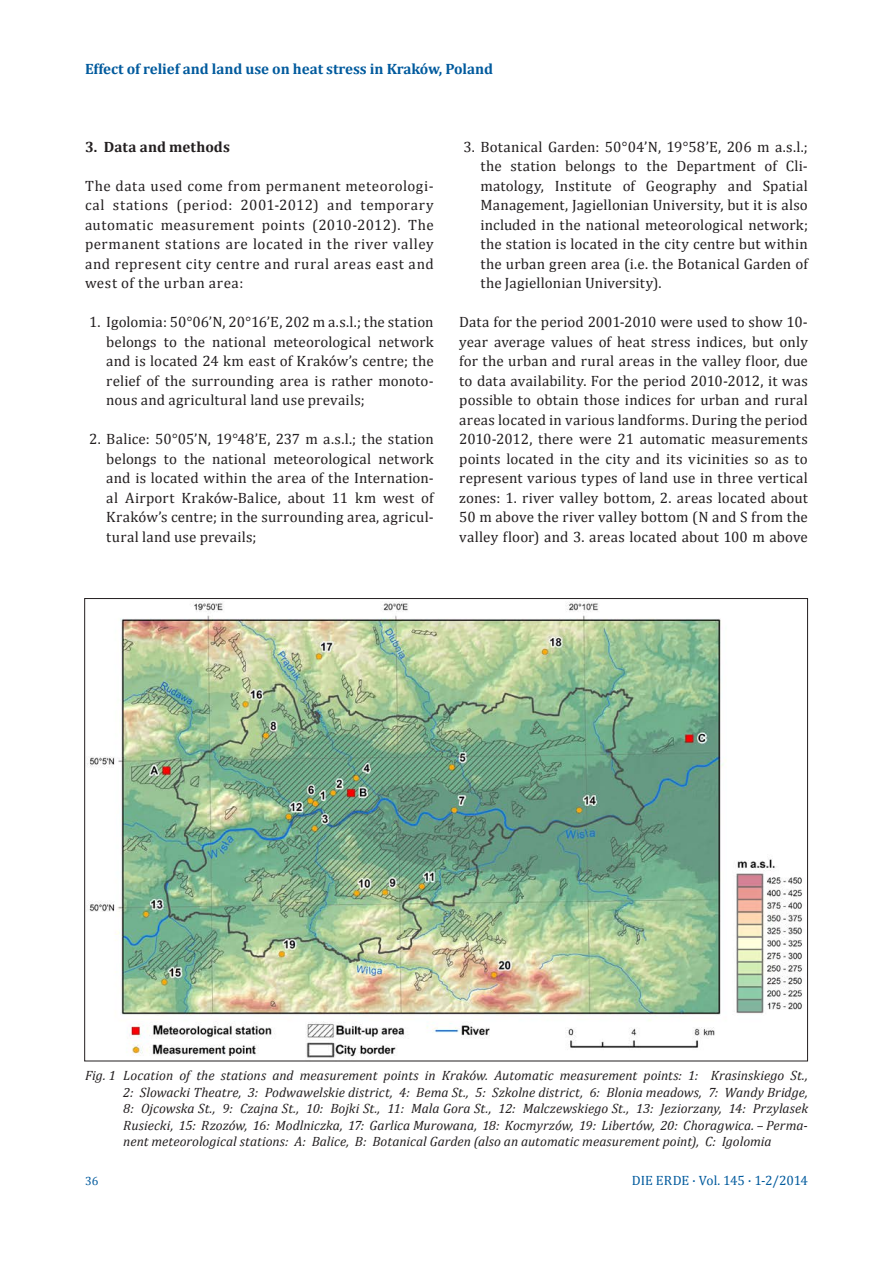
<style>
.page{position:relative;width:893px;height:1263px;background:#fff}
.page>*{position:absolute;margin:0;border:0;box-sizing:border-box;transform-origin:0 0}
.Bibliographie{font:15px/19.5px "Cambria";letter-spacing:.02em;color:#231f20;text-align:justify}
.Titel{font:700 15px "Cambria";letter-spacing:-.005em;color:#015a9d}
.Bibliographie-2{font:700 15px "Cambria";letter-spacing:.005em;color:#231f20}
.Bibliographie-3{font:italic 13.5px/16.5px "Cambria";color:#231f20;text-align:justify}
.t1{font:13.5px "Cambria";letter-spacing:-.01em;color:#015a9d}
.t2{font:12px "Cambria";color:#015a9d}
</style>
<div class="page">
<img style="left:84px;top:598px;width:725px;height:464px">
<p class="Titel" style="left:85px;top:58px;width:409px">Effect of relief and land use on heat stress in Kraków, Poland</p>
<p class="Bibliographie-2" style="left:85px;top:136px;width:147px">3. Data and methods</p>
<p class="Bibliographie" style="left:85px;top:176px;width:350px">The data used come from permanent meteorologi&shy;cal stations (period: 2001-2012) and temporary automatic measurement points (2010-2012). The permanent stations are located in the river valley and represent city centre and rural areas east and west of the urban area:</p>
<p class="Bibliographie" style="left:106px;top:312px;width:329px;text-indent:-17px">1. Igolomia: 50°06’N, 20°16’E, 202 m a.s.l.; the station belongs to the national meteorological network and is located 24 km east of Kraków’s centre; the relief of the surrounding area is rather monoto&shy;nous and agricultural land use prevails;</p>
<p class="Bibliographie" style="left:106px;top:429px;width:329px;text-indent:-17px">2. Balice: 50°05’N, 19°48’E, 237 m a.s.l.; the station belongs to the national meteorological network and is located within the area of the Internation&shy;al Airport Kraków-Balice, about 11 km west of Kraków’s centre; in the surrounding area, agricul&shy;tural land use prevails;</p>
<p class="Bibliographie" style="left:480px;top:137px;width:329px;text-indent:-17px">3. Botanical Garden: 50°04’N, 19°58’E, 206 m a.s.l.; the station belongs to the Department of Cli&shy;matology, Institute of Geography and Spatial Management, Jagiellonian University, but it is also included in the national meteorological network; the station is located in the city centre but within the urban green area (i.e. the Botanical Garden of the Jagiellonian University).</p>
<p class="Bibliographie" style="left:459px;top:312px;width:350px">Data for the period 2001-2010 were used to show 10- year average values of heat stress indices, but only for the urban and rural areas in the valley floor, due to data availability. For the period 2010-2012, it was possible to obtain those indices for urban and rural areas located in various landforms. During the period 2010-2012, there were 21 automatic measurements points located in the city and its vicinities so as to represent various types of land use in three vertical zones: 1. river valley bottom, 2. areas located about 50 m above the river valley bottom (N and S from the valley floor) and 3. areas located about 100 m above</p>
<p class="Bibliographie-3" style="left:123px;top:1067px;width:686px;text-indent:-38px">Fig. 1 Location of the stations and measurement points in Kraków. Automatic measurement points: 1: Krasinskiego St., 2: Slowacki Theatre, 3: Podwawelskie district, 4: Bema St., 5: Szkolne district, 6: Blonia meadows, 7: Wandy Bridge, 8: Ojcowska St., 9: Czajna St., 10: Bojki St., 11: Mala Gora St., 12: Malczewskiego St., 13: Jeziorzany, 14: Przylasek Rusiecki, 15: Rzozów, 16: Modlniczka, 17: Garlica Murowana, 18: Kocmyrzów, 19: Libertów, 20: Choragwica. – Perma&shy;nent meteorological stations: A: Balice, B: Botanical Garden (also an automatic measurement point), C: Igolomia</p>
<p class="t2" style="left:85px;top:1174px;width:15px">36</p>
<p class="t1" style="left:632px;top:1172px;width:177px">DIE ERDE · Vol. 145 · 1-2/2014</p>
</div>
